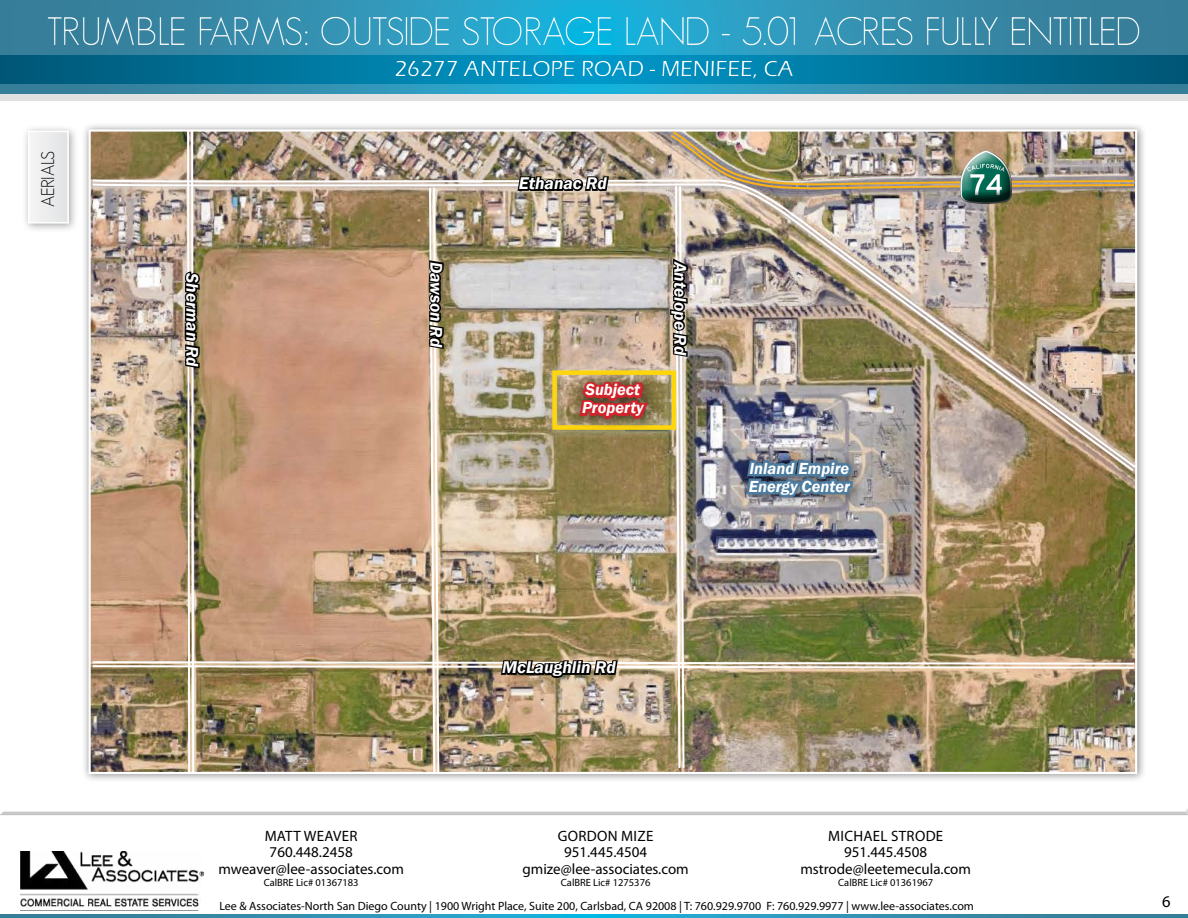
<style>
.page{position:relative;width:1188px;height:918px;background:#fff}
.page>*{position:absolute;margin:0;border:0;box-sizing:border-box;transform-origin:0 0}
.t1{font:300 39px "Geosans";letter-spacing:-.05em;color:#fff}
.t2{font:500 22.5px "Eras ITC";color:#fff}
.t3{font:300 18px "Geosans";letter-spacing:-.025em;color:#000}
.t4{font:italic 600 17.4px "Franklin Gothic";color:#fff}
.t5{font:italic 600 16.5px/18px "Franklin Gothic";color:#fff}
.t6{font:16.5px "Myriad Pro";color:#000}
.t7{font:15px/16.5px "Myriad Pro";color:#000;text-align:center}
.t8{font:12px "Myriad Pro";color:#000}
.t9{font:10.5px "Myriad Pro";color:#000}
</style>
<div class="page">
<div style="left:0;top:801px;width:1188px;height:17px;background:#000;opacity:.3"></div>
<svg style="left:0;top:0;width:1188px;height:94px;background:#308eae"></svg>
<div style="left:0;top:56px;width:1188px;height:28px;background:#005878"></div>
<div style="left:0;top:94px;width:1188px;height:6px;background:#e1e1e1"></div>
<div style="left:41px;top:8px;width:1102px;height:76px;background:#fff;opacity:.75"></div>
<div style="left:42px;top:12px;width:1105px;height:74px;background:#000;opacity:.13"></div>
<svg style="left:0;top:915px;width:1188px;height:3px;background:#2e92b4"></svg>
<img style="left:21px;top:851px;width:183px;height:60px">
<div style="left:21px;top:124px;width:57px;height:109px;background:#000;opacity:.35"></div>
<div style="left:29px;top:131px;width:39px;height:92px;background:#ebecec"></div>
<div style="left:28px;top:131px;width:41px;height:93px;border:2px solid #fff"></div>
<div style="left:82px;top:122px;width:1064px;height:661px;background:#000;opacity:.45"></div>
<img style="left:91px;top:129px;width:1045px;height:647px">
<h1 class="t1" style="left:46px;top:9px;width:1097px">TRUMBLE FARMS: OUTSIDE STORAGE LAND - 5.01 ACRES FULLY ENTITLED</h1>
<h2 class="t2" style="left:394px;top:56px;width:401px">26277 ANTELOPE ROAD - MENIFEE, CA</h2>
<p class="t3" style="left:38px;top:207px;width:58px;rotate:-90deg">AERIALS</p>
<p class="t4" style="left:204px;top:273px;width:95px;rotate:90deg">Sherman Rd</p>
<p class="t4" style="left:519px;top:172px;width:90px">Ethanac Rd</p>
<p class="t4" style="left:448px;top:262px;width:87px;rotate:90deg">Dawson Rd</p>
<p class="t4" style="left:692px;top:262px;width:95px;rotate:90deg">Antelope Rd</p>
<p class="t5" style="left:582px;top:381px;width:63px">Subject<br>Property</p>
<p class="t5" style="left:749px;top:459px;width:103px">Inland Empire<br>Energy Center</p>
<p class="t7" style="left:219px;top:827px;width:187px">MATT WEAVER<br>760.448.2458 mweaver@lee-associates.com</p>
<p class="t9" style="left:264px;top:876px;width:96px">CalBRE Lic# 01367183</p>
<p class="t4" style="left:502px;top:656px;width:115px">McLaughlin Rd</p>
<p class="t7" style="left:523px;top:827px;width:168px">GORDON MIZE<br>951.445.4504 gmize@lee-associates.com</p>
<p class="t9" style="left:561px;top:876px;width:91px">CalBRE Lic# 1275376</p>
<p class="t7" style="left:800px;top:827px;width:172px">MICHAEL STRODE<br>951.445.4508 mstrode@leetemecula.com</p>
<p class="t9" style="left:838px;top:876px;width:96px">CalBRE Lic# 01361967</p>
<p class="t8" style="left:219px;top:898px;width:756px">Lee &amp; Associates-North San Diego County | 1900 Wright Place, Suite 200, Carlsbad, CA 92008 | T: 760.929.9700 F: 760.929.9977 | www.lee-associates.com</p>
<p class="t6" style="left:1162px;top:891px;width:10px">6</p>
</div>
